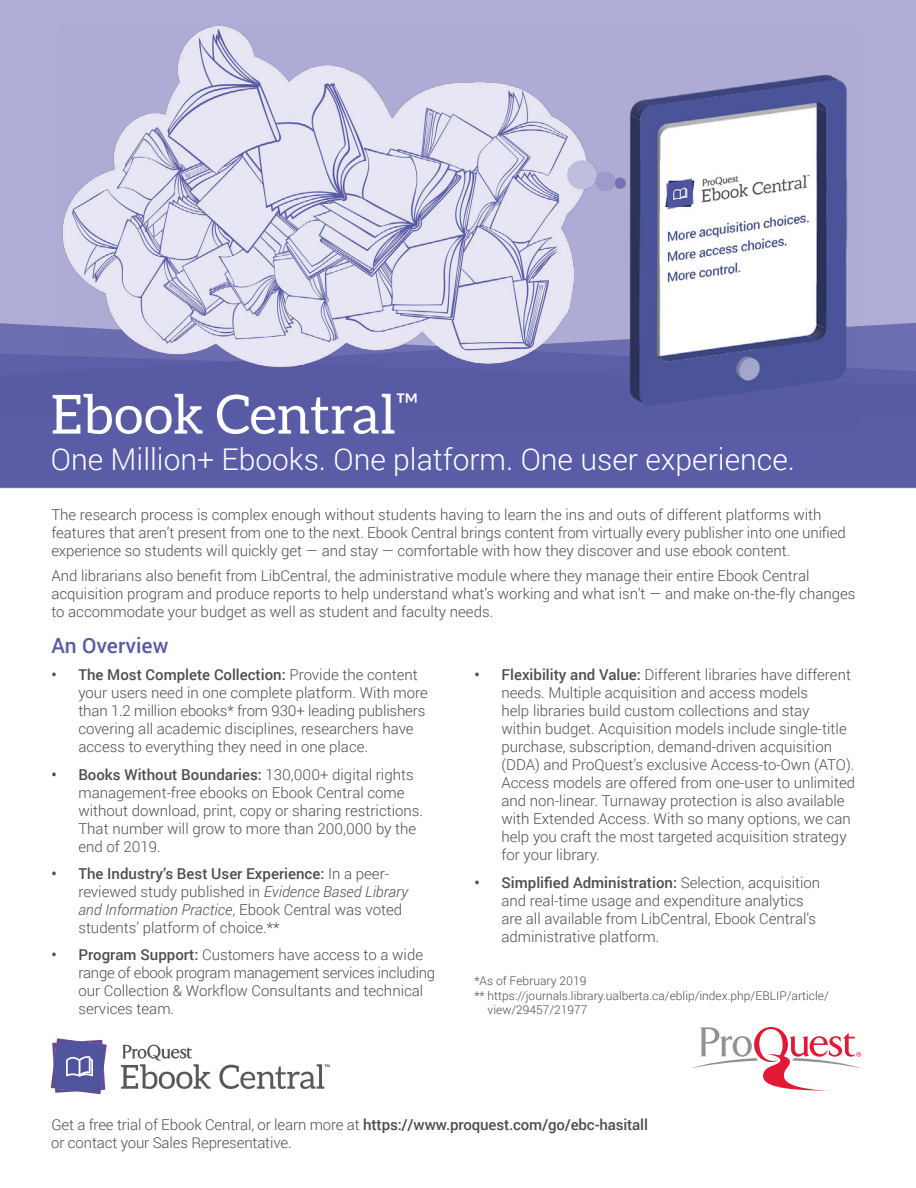
<style>
.page{position:relative;width:916px;height:1188px;background:#fff}
.page>*{position:absolute;margin:0;border:0;box-sizing:border-box;transform-origin:0 0}
.t1{font:54px "Aleo";color:#fff}
.t2{font:300 30px "Roboto";color:#fff}
.t3{font:500 21px "Roboto";color:#585aa5}
.t4{font:300 15px/18px "Roboto";color:#4d4d4f}
.t5{font:300 12px "Roboto";color:#4d4d4f}
.s1{font-weight:500}
.s2{font-style:italic}
</style>
<div class="page">
<div style="left:0;top:0;width:915px;height:413px;background:#afadd5"></div>
<svg style="left:0;top:323px;width:915px;height:165px;background:#5b5da6"></svg>
<svg style="left:121px;top:1045px;width:89px;height:44px"></svg>
<svg style="left:51px;top:1038px;width:56px;height:56px"></svg>
<svg style="left:219px;top:1064px;width:110px;height:25px"></svg>
<svg style="left:691px;top:1027px;width:170px;height:64px"></svg>
<img style="left:60px;top:26px;width:800px;height:401px">
<h1 class="t1" style="left:51px;top:384px;width:368px">Ebook Central<sup>™</sup></h1>
<h2 class="t2" style="left:51px;top:438px;width:745px">One Million+ Ebooks. One platform. One user experience.</h2>
<p class="t4" style="left:51px;top:506px;width:795px">The research process is complex enough without students having to learn the ins and outs of different platforms with features that aren’t present from one to the next. Ebook Central brings content from virtually every publisher into one unified experience so students will quickly get — and stay — comfortable with how they discover and use ebook content.</p>
<p class="t4" style="left:51px;top:566px;width:805px">And librarians also benefit from LibCentral, the administrative module where they manage their entire Ebook Central acquisition program and produce reports to help understand what’s working and what isn’t — and make on-the-fly changes to accommodate your budget as well as student and faculty needs.</p>
<h3 class="t3" style="left:51px;top:631px;width:118px">An Overview</h3>
<p class="t4" style="left:78px;top:665px;width:351px;text-indent:-27px"><span class="s1">• The Most Complete Collection:</span> Provide the content your users need in one complete platform. With more than 1.2 million ebooks* from 930+ leading publishers covering all academic disciplines, researchers have access to everything they need in one place.</p>
<p class="t4" style="left:78px;top:765px;width:346px;text-indent:-27px"><span class="s1">• Books Without Boundaries:</span> 130,000+ digital rights management-free ebooks on Ebook Central come without download, print, copy or sharing restrictions.<br>That number will grow to more than 200,000 by the end of 2019.</p>
<p class="t4" style="left:78px;top:864px;width:331px;text-indent:-27px"><span class="s1">• The Industry’s Best User Experience:</span> In a peer&shy;reviewed study published in <span class="s2">Evidence Based Library and Information Practice</span>, Ebook Central was voted students’ platform of choice.**</p>
<p class="t4" style="left:78px;top:946px;width:358px;text-indent:-27px"><span class="s1">• Program Support:</span> Customers have access to a wide range of ebook program management services including our Collection &amp; Workflow Consultants and technical services team.</p>
<p class="t4" style="left:501px;top:665px;width:355px;text-indent:-27px"><span class="s1">• Flexibility and Value:</span> Different libraries have different needs. Multiple acquisition and access models<br>help libraries build custom collections and stay<br>within budget. Acquisition models include single-title purchase, subscription, demand-driven acquisition (DDA) and ProQuest’s exclusive Access-to-Own (ATO).<br>Access models are offered from one-user to unlimited and non-linear. Turnaway protection is also available with Extended Access. With so many options, we can help you craft the most targeted acquisition strategy for your library.</p>
<p class="t4" style="left:501px;top:873px;width:320px;text-indent:-27px"><span class="s1">• Simplified Administration:</span> Selection, acquisition and real-time usage and expenditure analytics are all available from LibCentral, Ebook Central’s administrative platform.</p>
<p class="t5" style="left:474px;top:973px;width:113px">*As of February 2019</p>
<p class="t5" style="left:474px;top:987px;width:356px">** https://journals.library.ualberta.ca/eblip/index.php/EBLIP/article/</p>
<p class="t5" style="left:487px;top:1001px;width:101px">view/29457/21977</p>
<p class="t4" style="left:51px;top:1116px;width:598px">Get a free trial of Ebook Central, or learn more at <span class="s1">https://www.proquest.com/go/ebc-hasitall </span>or contact your Sales Representative.</p>
</div>
